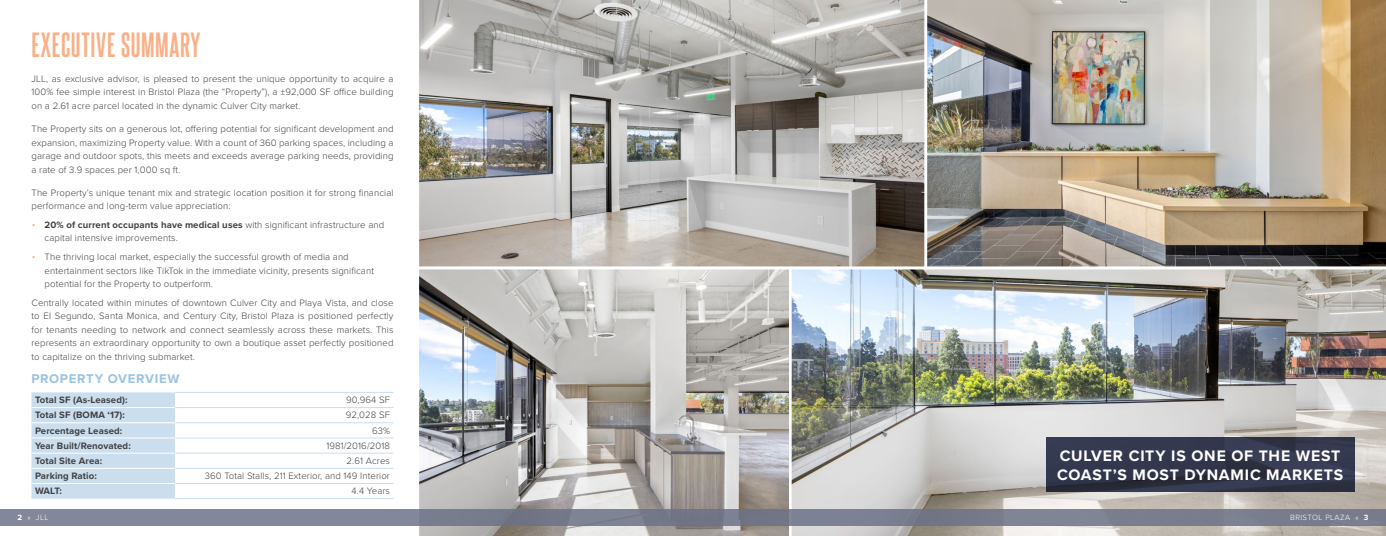
<style>
.page{position:relative;width:1386px;height:536px;background:#fff}
.page>*{position:absolute;margin:0;border:0;box-sizing:border-box;transform-origin:0 0}
.t1{font:700 29.75px "Steelfish Rg";letter-spacing:.025em;color:#faaf86}
.t2{font:700 15.75px/18.9px "Proxima Nova";letter-spacing:.05em;color:#fff}
.t3{font:700 13.12px "Proxima Nova";letter-spacing:.05em;color:#9ac3e1}
.t4{font:300 9.62px/13.5px "Proxima Nova";letter-spacing:.01em;color:#414042;text-align:justify}
.t5{font:700 9.62px "Proxima Nova";letter-spacing:.01em;color:#414042}
.t6{font:300 7.88px "Proxima Nova";letter-spacing:.05em;color:#fff}
.s1{font-family:"Proxima Nova T";font-weight:100;font-size:12.25px;color:#fab791}
.s2{font-weight:700}
</style>
<div class="page">
<svg style="left:419px;top:0;width:506px;height:267px;background:#b0aeaa"></svg>
<img style="left:927px;top:0;width:459px;height:267px">
<svg style="left:416px;top:269px;width:373px;height:267px;background:#b5b4b2"></svg>
<img style="left:789px;top:269px;width:597px;height:267px">
<svg style="left:1046px;top:437px;width:308px;height:54px;background:#31364b"></svg>
<div style="left:32px;top:392px;width:143px;height:106px;background:#cadeee"></div>
<hr style="left:175px;top:392px;width:219px;height:1px;background:#cadeee">
<hr style="left:175px;top:407px;width:219px;height:1px;background:#cadeee">
<hr style="left:175px;top:422px;width:219px;height:1px;background:#cadeee">
<hr style="left:175px;top:437px;width:219px;height:1px;background:#cadeee">
<hr style="left:175px;top:452px;width:219px;height:1px;background:#cadeee">
<hr style="left:175px;top:468px;width:219px;height:1px;background:#cadeee">
<hr style="left:175px;top:483px;width:219px;height:1px;background:#cadeee">
<hr style="left:175px;top:498px;width:219px;height:1px;background:#cadeee">
<hr style="left:32px;top:422px;width:143px;height:1px;background:#fff">
<hr style="left:32px;top:437px;width:143px;height:1px;background:#fff">
<hr style="left:32px;top:452px;width:143px;height:1px;background:#fff">
<hr style="left:32px;top:468px;width:143px;height:1px;background:#fff">
<hr style="left:32px;top:483px;width:143px;height:1px;background:#fff">
<hr style="left:32px;top:407px;width:143px;height:1px;background:#fff">
<div style="left:0;top:508px;width:693px;height:17px;background:linear-gradient(to right,#868b9d,#757a8b)"></div>
<div style="left:693px;top:508px;width:693px;height:17px;background:#797d8e"></div>
<h1 class="t1" style="left:32px;top:23px;width:171px">EXECUTIVE SUMMARY</h1>
<p class="t4" style="left:32px;top:71px;width:364px">JLL, as exclusive advisor, is pleased to present the unique opportunity to acquire a 100% fee simple interest in Bristol Plaza (the “Property”), a ±92,000 SF office building on a 2.61 acre parcel located in the dynamic Culver City market.</p>
<p class="t4" style="left:32px;top:122px;width:364px">The Property sits on a generous lot, offering potential for significant development and expansion, maximizing Property value. With a count of 360 parking spaces, including a garage and outdoor spots, this meets and exceeds average parking needs, providing a rate of 3.9 spaces per 1,000 sq ft.</p>
<p class="t4" style="left:32px;top:185px;width:364px">The Property’s unique tenant mix and strategic location position it for strong financial performance and long-term value appreciation:</p>
<p class="t4" style="left:45px;top:217px;width:341px;text-indent:-13px"><span class="s1">•</span> <span class="s2">20% of current occupants have medical uses</span> with significant infrastructure and capital intensive improvements.</p>
<p class="t4" style="left:45px;top:249px;width:331px;text-align:left;text-indent:-13px"><span class="s1">•</span> The thriving local market, especially the successful growth of media and entertainment sectors like TikTok in the immediate vicinity, presents significant potential for the Property to outperform.</p>
<p class="t4" style="left:31px;top:295px;width:364px">Centrally located within minutes of downtown Culver City and Playa Vista, and close to El Segundo, Santa Monica, and Century City, Bristol Plaza is positioned perfectly for tenants needing to network and connect seamlessly across these markets. This represents an extraordinary opportunity to own a boutique asset perfectly positioned to capitalize on the thriving submarket.</p>
<h3 class="t3" style="left:32px;top:369px;width:150px">PROPERTY OVERVIEW</h3>
<p class="t5" style="left:35px;top:392px;width:94px">Total SF (As-Leased):</p>
<p class="t4" style="left:346px;top:392px;width:45px">90,964 SF</p>
<p class="t5" style="left:35px;top:408px;width:91px">Total SF (BOMA ‘17):</p>
<p class="t4" style="left:346px;top:408px;width:46px">92,028 SF</p>
<p class="t5" style="left:35px;top:423px;width:89px">Percentage Leased:</p>
<p class="t4" style="left:372px;top:423px;width:19px">63%</p>
<p class="t5" style="left:35px;top:438px;width:97px">Year Built/Renovated:</p>
<p class="t4" style="left:326px;top:438px;width:65px">1981/2016/2018</p>
<p class="t5" style="left:35px;top:453px;width:69px">Total Site Area:</p>
<p class="t4" style="left:346px;top:453px;width:45px">2.61 Acres</p>
<p class="t5" style="left:35px;top:468px;width:63px">Parking Ratio:</p>
<p class="t4" style="left:205px;top:468px;width:187px">360 Total Stalls, 211 Exterior, and 149 Interior</p>
<p class="t5" style="left:35px;top:483px;width:28px">WALT:</p>
<p class="t4" style="left:352px;top:483px;width:40px">4.4 Years</p>
<p class="t6" style="left:18px;top:511px;width:32px"><span class="s2">2</span> » JLL</p>
<p class="t6" style="left:1290px;top:511px;width:80px">BRISTOL PLAZA « <span class="s2">3</span></p>
<h2 class="t2" style="left:1057px;top:446px;width:287px">CULVER CITY IS ONE OF THE WEST<br>COAST’S MOST DYNAMIC MARKETS</h2>
</div>
